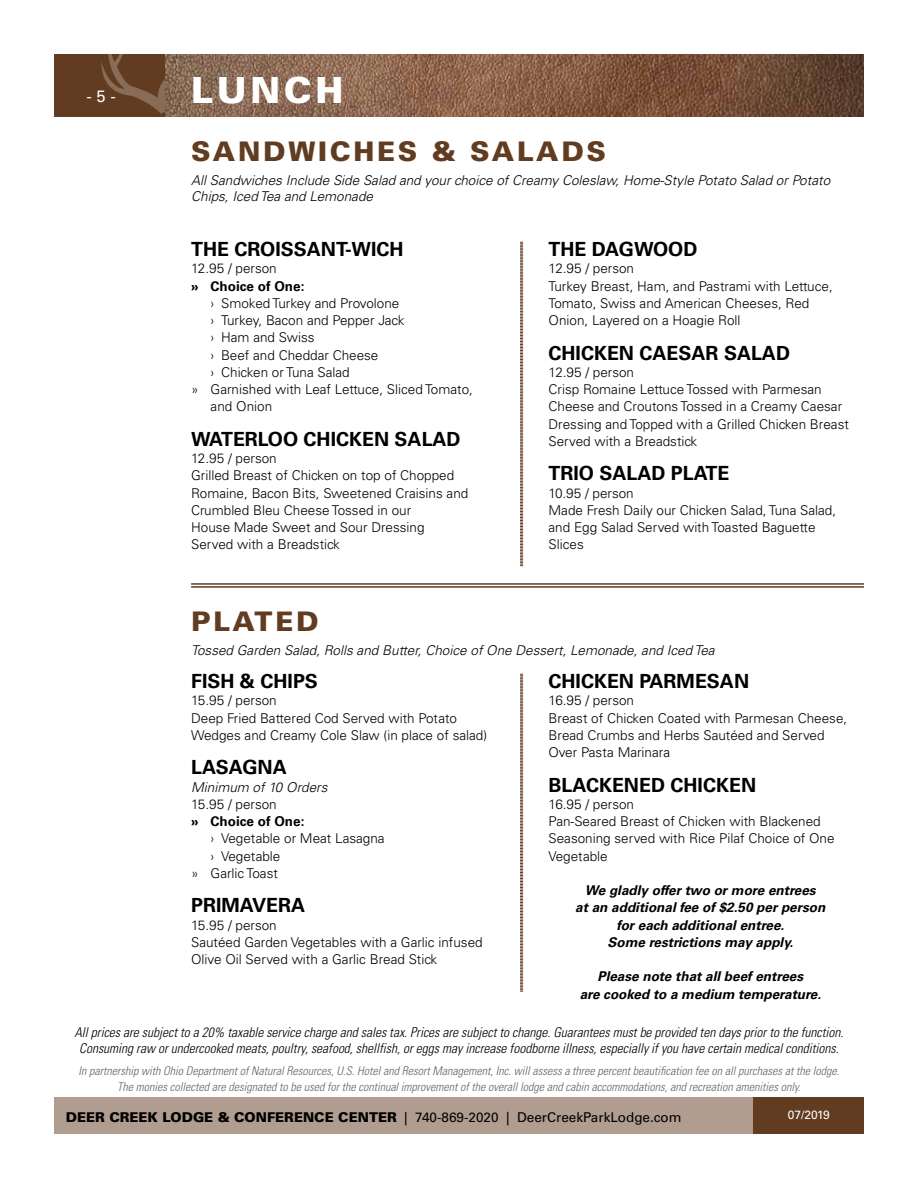
<style>
.page{position:relative;width:918px;height:1188px;background:#fff}
.page>*{position:absolute;margin:0;border:0;box-sizing:border-box;transform-origin:0 0}
.t1{font:900 36px "Univers LT Std";letter-spacing:.1em;color:#fff}
.t2{font:900 27px "Univers LT Std";letter-spacing:.1em;color:#623c21}
.t3{font:700 19.5px "Univers LT Std";color:#000}
.t4{font:16.5px "Univers LT Std";color:#fff}
.t5{font:300 13.5px/17.2px "Univers LT Std";color:#000}
.t6{font:italic 300 condensed 13.5px/16.2px "Univers LT Std";color:#000;text-align:center}
.t7{font:italic 300 13.5px/16.2px "Univers LT Std";color:#000}
.t8{font:italic 700 13.5px/17.2px "Univers LT Std";color:#000;text-align:center}
.t9{font:13.5px "Univers LT Std";color:#000}
.t10{font:700 13.5px "Univers LT Std";color:#000}
.t11{font:italic 300 condensed 12px/16.2px "Univers LT Std";color:#636466;text-align:center}
.t12{font:12px "Univers LT Std";letter-spacing:-.03em;color:#fff}
.s1{font-weight:900}
</style>
<div class="page">
<div style="left:54px;top:1097px;width:810px;height:37px;background:#b09d90"></div>
<img style="left:164px;top:54px;width:700px;height:63px">
<div style="left:54px;top:54px;width:110px;height:63px;background:#623c21"></div>
<div style="left:754px;top:1097px;width:110px;height:37px;background:#623c21"></div>
<svg style="left:101px;top:54px;width:63px;height:60px"></svg>
<svg style="left:520px;top:242px;width:4px;height:324px"></svg>
<svg style="left:520px;top:674px;width:4px;height:318px"></svg>
<hr style="left:191px;top:583px;width:673px;height:2px;background:#623c21">
<hr style="left:191px;top:586px;width:673px;height:2px;background:#623c21">
<p class="t4" style="left:87px;top:86px;width:31px">- 5 -</p>
<h1 class="t1" style="left:191px;top:68px;width:154px">LUNCH</h1>
<h2 class="t2" style="left:191px;top:135px;width:416px">SANDWICHES &amp; SALADS</h2>
<p class="t7" style="left:191px;top:173px;width:641px">All Sandwiches Include Side Salad and your choice of Creamy Coleslaw, Home-Style Potato Salad or Potato<br>Chips, Iced Tea and Lemonade</p>
<h3 class="t3" style="left:191px;top:238px;width:214px">THE CROISSANT-WICH</h3>
<p class="t5" style="left:191px;top:260px;width:87px">12.95 / person</p>
<p class="t10" style="left:191px;top:278px;width:115px">» Choice of One:</p>
<p class="t5" style="left:211px;top:294px;width:190px">› Smoked Turkey and Provolone</p>
<p class="t5" style="left:211px;top:312px;width:195px">› Turkey, Bacon and Pepper Jack</p>
<p class="t5" style="left:211px;top:329px;width:105px">› Ham and Swiss</p>
<p class="t5" style="left:211px;top:346px;width:169px">› Beef and Cheddar Cheese</p>
<p class="t5" style="left:211px;top:363px;width:141px">› Chicken or Tuna Salad</p>
<p class="t5" style="left:191px;top:381px;width:283px">» Garnished with Leaf Lettuce, Sliced Tomato,</p>
<p class="t5" style="left:211px;top:398px;width:63px">and Onion</p>
<h3 class="t3" style="left:191px;top:427px;width:271px">WATERLOO CHICKEN SALAD</h3>
<p class="t5" style="left:191px;top:450px;width:279px">12.95 / person<br>Grilled Breast of Chicken on top of Chopped<br>Romaine, Bacon Bits, Sweetened Craisins and<br>Crumbled Bleu Cheese Tossed in our<br>House Made Sweet and Sour Dressing<br>Served with a Breadstick</p>
<h3 class="t3" style="left:549px;top:238px;width:151px">THE DAGWOOD</h3>
<p class="t5" style="left:549px;top:260px;width:286px">12.95 / person<br>Turkey Breast, Ham, and Pastrami with Lettuce, Tomato, Swiss and American Cheeses, Red Onion, Layered on a Hoagie Roll</p>
<h3 class="t3" style="left:549px;top:341px;width:243px">CHICKEN CAESAR SALAD</h3>
<p class="t5" style="left:549px;top:363px;width:302px">12.95 / person<br>Crisp Romaine Lettuce Tossed with Parmesan Cheese and Croutons Tossed in a Creamy Caesar Dressing and Topped with a Grilled Chicken Breast Served with a Breadstick</p>
<h3 class="t3" style="left:549px;top:462px;width:182px">TRIO SALAD PLATE</h3>
<p class="t5" style="left:549px;top:484px;width:289px">10.95 / person<br>Made Fresh Daily our Chicken Salad, Tuna Salad, and Egg Salad Served with Toasted Baguette<br>Slices</p>
<h2 class="t2" style="left:191px;top:604px;width:129px">PLATED</h2>
<p class="t7" style="left:191px;top:642px;width:525px">Tossed Garden Salad, Rolls and Butter, Choice of One Dessert, Lemonade, and Iced Tea</p>
<h3 class="t3" style="left:191px;top:670px;width:128px">FISH &amp; CHIPS</h3>
<p class="t5" style="left:191px;top:692px;width:298px">15.95 / person<br>Deep Fried Battered Cod Served with Potato<br>Wedges and Creamy Cole Slaw (in place of salad)</p>
<h3 class="t3" style="left:191px;top:756px;width:97px">LASAGNA</h3>
<p class="t7" style="left:191px;top:779px;width:138px">Minimum of 10 Orders</p>
<p class="t5" style="left:191px;top:795px;width:87px">15.95 / person</p>
<p class="t10" style="left:191px;top:813px;width:115px">» Choice of One:</p>
<p class="t5" style="left:211px;top:830px;width:176px">› Vegetable or Meat Lasagna</p>
<p class="t5" style="left:211px;top:847px;width:71px">› Vegetable</p>
<p class="t5" style="left:191px;top:864px;width:88px">» Garlic Toast</p>
<h3 class="t3" style="left:191px;top:894px;width:115px">PRIMAVERA</h3>
<p class="t5" style="left:191px;top:916px;width:293px">15.95 / person<br>Sautéed Garden Vegetables with a Garlic infused<br>Olive Oil Served with a Garlic Bread Stick</p>
<h3 class="t3" style="left:549px;top:670px;width:202px">CHICKEN PARMESAN</h3>
<p class="t5" style="left:549px;top:692px;width:300px">16.95 / person<br>Breast of Chicken Coated with Parmesan Cheese,<br>Bread Crumbs and Herbs Sautéed and Served<br>Over Pasta Marinara</p>
<h3 class="t3" style="left:549px;top:773px;width:209px">BLACKENED CHICKEN</h3>
<p class="t5" style="left:549px;top:795px;width:288px">16.95 / person<br>Pan-Seared Breast of Chicken with Blackened<br>Seasoning served with Rice Pilaf Choice of One<br>Vegetable</p>
<p class="t8" style="left:575px;top:882px;width:252px">We gladly offer two or more entrees<br>at an additional fee of $2.50 per person for each additional entree.<br>Some restrictions may apply.</p>
<p class="t8" style="left:580px;top:968px;width:243px">Please note that all beef entrees<br>are cooked to a medium temperature.</p>
<p class="t6" style="left:74px;top:1024px;width:771px">All prices are subject to a 20% taxable service charge and sales tax. Prices are subject to change. Guarantees must be provided ten days prior to the function.<br>Consuming raw or undercooked meats, poultry, seafood, shellfish, or eggs may increase foodborne illness, especially if you have certain medical conditions.</p>
<p class="t11" style="left:79px;top:1063px;width:762px">In partnership with Ohio Department of Natural Resources, U.S. Hotel and Resort Management, Inc. will assess a three percent beautification fee on all purchases at the lodge.<br>The monies collected are designated to be used for the continual improvement of the overall lodge and cabin accommodations, and recreation amenities only.</p>
<p class="t9" style="left:66px;top:1109px;width:617px"><span class="s1">DEER CREEK LODGE &amp; CONFERENCE CENTER</span> | 740-869-2020 | DeerCreekParkLodge.com</p>
<p class="t12" style="left:788px;top:1108px;width:43px">07/2019</p>
</div>
